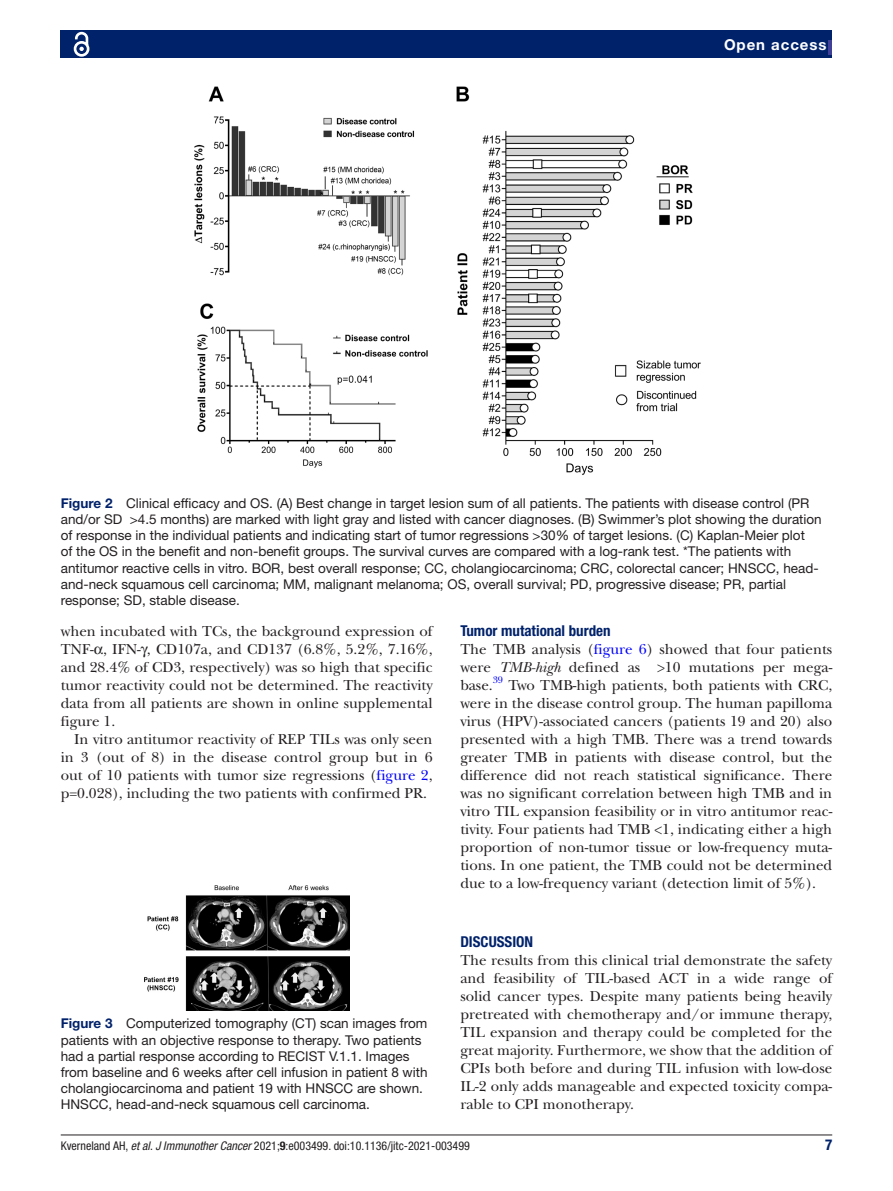
<style>
.page{position:relative;width:893px;height:1191px;background:#fff}
.page>*{position:absolute;margin:0;border:0;box-sizing:border-box;transform-origin:0 0}
.t1{font:15px/18px "New Baskerville";color:#231f20;text-align:justify}
.t2{font:700 condensed 15px "Helvetica Neue LT Std";color:#00226b}
.t3{font:700 15px "Helvetica Neue LT Std";letter-spacing:.065em;color:#fff}
.t4{font:13.5px/16.2px "Helvetica Neue LT Std";color:#231f20}
.t5{font:condensed 12px "Helvetica Neue LT Std";color:#231f20}
.t6{font:9.9px "New Baskerville";color:#00f}
.s1{font-weight:700;color:#00226b}
.s2{color:#00f}
.s3{font-style:italic}
.s4{font-weight:700}
</style>
<div class="page">
<hr style="left:61px;top:1134px;width:771px;height:1px;background:#231f20">
<div style="left:61px;top:31px;width:771px;height:27px;background:#00226b"></div>
<hr style="left:828px;top:40px;width:4px;height:15px;background:#414099">
<svg style="left:73px;top:31px;width:17px;height:26px"></svg>
<img style="left:194px;top:86px;width:507px;height:389px">
<img style="left:144px;top:886px;width:205px;height:124px">
<p class="t3" style="left:724px;top:35px;width:104px">Open access</p>
<p class="t4" style="left:61px;top:494px;width:762px"><span class="s1">Figure 2</span> Clinical efficacy and OS. (A) Best change in target lesion sum of all patients. The patients with disease control (PR and/or SD &gt;4.5 months) are marked with light gray and listed with cancer diagnoses. (B) Swimmer’s plot showing the duration of response in the individual patients and indicating start of tumor regressions &gt;30% of target lesions. (C) Kaplan-Meier plot<br>of the OS in the benefit and non-benefit groups. The survival curves are compared with a log-rank test. *The patients with antitumor reactive cells in vitro. BOR, best overall response; CC, cholangiocarcinoma; CRC, colorectal cancer; HNSCC, head&shy;and-neck squamous cell carcinoma; MM, malignant melanoma; OS, overall survival; PD, progressive disease; PR, partial response; SD, stable disease.</p>
<p class="t1" style="left:61px;top:622px;width:373px">when incubated with TCs, the background expression of TNF- , IFN- , CD107a, and CD137 (6.8%, 5.2%, 7.16%, and 28.4% of CD3, respectively) was so high that specific tumor reactivity could not be determined. The reactivity data from all patients are shown in online supplemental figure 1.</p>
<p class="t1" style="left:61px;top:730px;width:373px;text-indent:14px">In vitro antitumor reactivity of REP TILs was only seen in 3 (out of 8) in the disease control group but in 6 out of 10 patients with tumor size regressions (<span class="s2">figure 2</span>, p=0.028), including the two patients with confirmed PR.</p>
<p class="t4" style="left:61px;top:1015px;width:368px"><span class="s1">Figure 3</span> Computerized tomography (CT) scan images from patients with an objective response to therapy. Two patients had a partial response according to RECIST V.1.1. Images from baseline and 6 weeks after cell infusion in patient 8 with cholangiocarcinoma and patient 19 with HNSCC are shown.<br>HNSCC, head-and-neck squamous cell carcinoma.</p>
<p class="t2" style="left:460px;top:622px;width:152px">Tumor mutational burden</p>
<p class="t1" style="left:460px;top:640px;width:373px">The TMB analysis (<span class="s2">figure 6</span>) showed that four patients were <span class="s3">TMB-high</span> defined as &gt;10 mutations per mega&shy;base.</p>
<p class="t6" style="left:493px;top:674px;width:12px">39</p>
<p class="t1" style="left:460px;top:676px;width:373px;text-indent:48px">Two TMB-high patients, both patients with CRC, were in the disease control group. The human papilloma virus (HPV)-associated cancers (patients 19 and 20) also presented with a high TMB. There was a trend towards greater TMB in patients with disease control, but the difference did not reach statistical significance. There was no significant correlation between high TMB and in vitro TIL expansion feasibility or in vitro antitumor reac&shy;tivity. Four patients had TMB &lt;1, indicating either a high proportion of non-tumor tissue or low-frequency muta&shy;tions. In one patient, the TMB could not be determined due to a low-frequency variant (detection limit of 5%).</p>
<p class="t2" style="left:460px;top:933px;width:74px">DISCUSSION</p>
<p class="t1" style="left:460px;top:951px;width:373px">The results from this clinical trial demonstrate the safety and feasibility of TIL-based ACT in a wide range of solid cancer types. Despite many patients being heavily pretreated with chemotherapy and/or immune therapy, TIL expansion and therapy could be completed for the great majority. Furthermore, we show that the addition of CPIs both before and during TIL infusion with low-dose IL-2 only adds manageable and expected toxicity compa&shy;rable to CPI monotherapy.</p>
<p class="t5" style="left:61px;top:1138px;width:411px">Kverneland AH, <span class="s3">et al</span>. <span class="s3">J Immunother Cancer</span> 2021;<span class="s4">9</span>:e003499. doi:10.1136/jitc-2021-003499</p>
<p class="t2" style="left:825px;top:1135px;width:9px">7</p>
</div>
